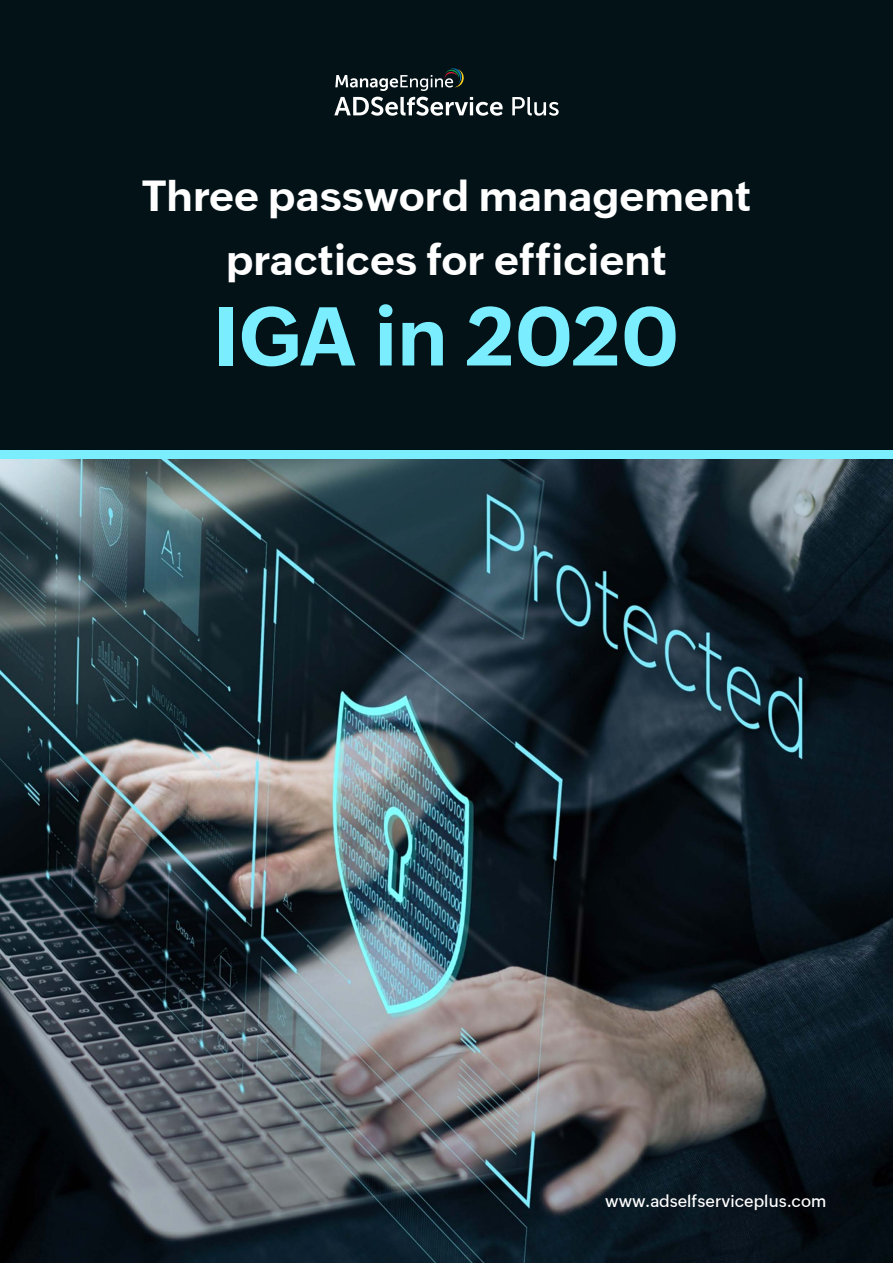
<style>
.page{position:relative;width:893px;height:1263px;background:#fff}
.page>*{position:absolute;margin:0;border:0;box-sizing:border-box;transform-origin:0 0}
.t1{font:700 81.45px "Zoho Puvi";color:#7aeeff}
.t2{font:700 42.45px/63.6px "Zoho Puvi";color:#fff;text-align:center}
.t3{font:500 16.5px "Zoho Puvi";color:#fff}
</style>
<div class="page">
<img style="left:0;top:0;width:893px;height:1263px">
<div style="left:0;top:450px;width:893px;height:9px;background:#7aeeff"></div>
<svg style="left:334px;top:97px;width:169px;height:19px"></svg>
<svg style="left:512px;top:97px;width:47px;height:19px"></svg>
<svg style="left:335px;top:66px;width:133px;height:25px;background:#303c3f"></svg>
<p class="t2" style="left:142px;top:160px;width:611px">Three password management practices for efficient</p>
<h1 class="t1" style="left:213px;top:274px;width:468px">IGA in 2020</h1>
<p class="t3" style="left:605px;top:1188px;width:223px">www.adselfserviceplus.com</p>
</div>
